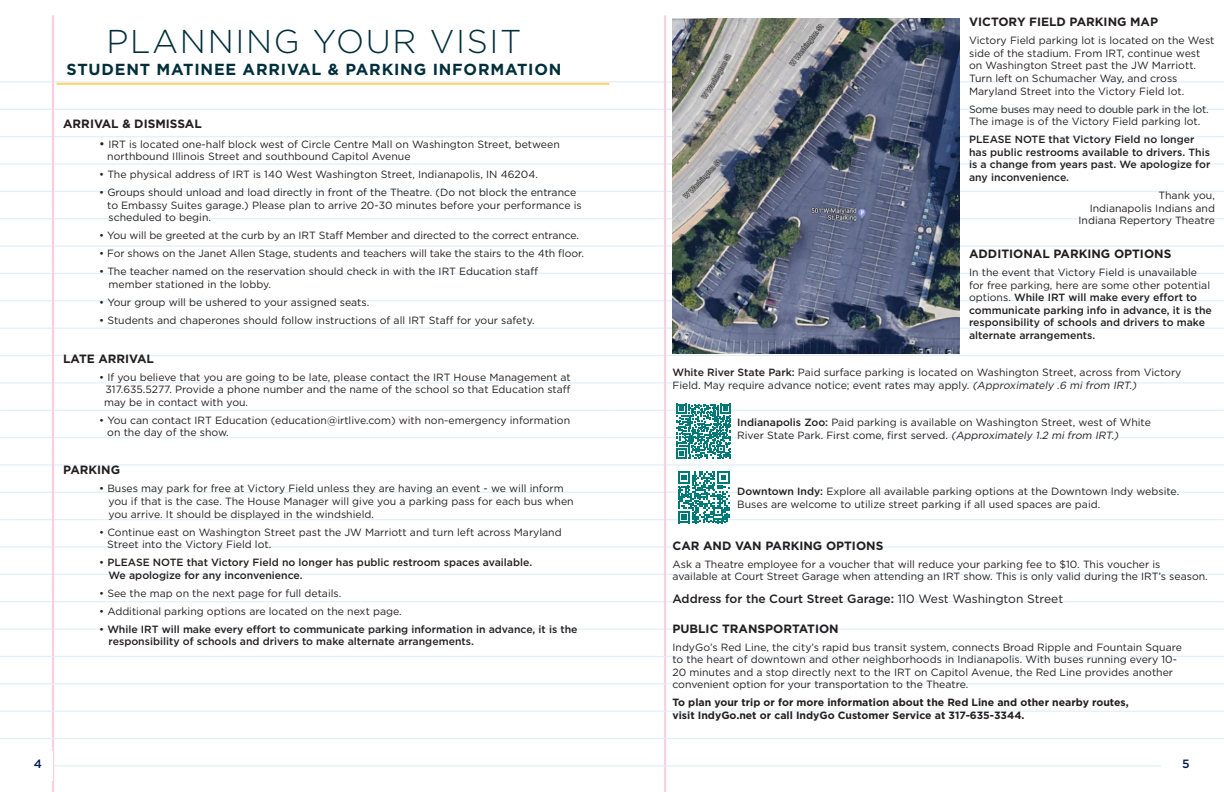
<style>
.page{position:relative;width:1224px;height:792px;background:#fff}
.page>*{position:absolute;margin:0;border:0;box-sizing:border-box;transform-origin:0 0}
.t1{font:300 33px "Gotham";letter-spacing:.05em;color:#002f3b}
.t2{font:700 16px "Gotham";letter-spacing:.05em;color:#002f3b}
.t3{font:700 12px "Gotham";color:#231f20}
.t4{font:500 12px "Gotham";color:#231f20}
.t5{font:500 12px "Gotham";color:#021851}
.t6{font:10.5px/12.6px "Gotham";color:#231f20}
.t7{font:500 10.5px/12.6px "Gotham";color:#231f20}
.t8{font:700 10.5px "Gotham";color:#231f20}
.t9{font:10.5px "Gotham";letter-spacing:-.02em;color:#231f20}
.s1{font-size:12px}
.s2{font-weight:400}
.s3{font-weight:500}
.s4{font-style:italic}
</style>
<div class="page">
<img style="left:0;top:15px;width:1224px;height:777px">
<img style="left:672px;top:19px;width:287px;height:334px">
<svg style="left:676px;top:404px;width:55px;height:54px"></svg>
<svg style="left:678px;top:471px;width:52px;height:52px"></svg>
<hr style="left:57px;top:83px;width:553px;height:2px;background:#ffd167">
<div style="left:0;top:751px;width:52px;height:30px;background:#fff"></div>
<div style="left:1161px;top:753px;width:63px;height:30px;background:#fff"></div>
<p class="t1" style="left:106px;top:21px;width:417px">PLANNING YOUR VISIT</p>
<p class="t2" style="left:67px;top:59px;width:496px">STUDENT MATINEE ARRIVAL &amp; PARKING INFORMATION</p>
<p class="t3" style="left:63px;top:115px;width:140px">ARRIVAL &amp; DISMISSAL</p>
<p class="t6" style="left:99px;top:137px;width:462px"><span class="s1">•</span> IRT is located one-half block west of Circle Centre Mall on Washington Street, between</p>
<p class="t6" style="left:107px;top:150px;width:305px">northbound Illinois Street and southbound Capitol Avenue</p>
<p class="t6" style="left:99px;top:168px;width:440px">• The physical address of IRT is 140 West Washington Street, Indianapolis, IN 46204.</p>
<p class="t6" style="left:99px;top:186px;width:479px">• Groups should unload and load directly in front of the Theatre. (Do not block the entrance</p>
<p class="t6" style="left:107px;top:199px;width:476px">to Embassy Suites garage.) Please plan to arrive 20-30 minutes before your performance is scheduled to begin.</p>
<p class="t6" style="left:99px;top:229px;width:481px">• You will be greeted at the curb by an IRT Staff Member and directed to the correct entrance.</p>
<p class="t6" style="left:99px;top:247px;width:486px">• For shows on the Janet Allen Stage, students and teachers will take the stairs to the 4th floor.</p>
<p class="t6" style="left:109px;top:265px;width:431px;text-indent:-9px">• The teacher named on the reservation should check in with the IRT Education staff member stationed in the lobby.</p>
<p class="t6" style="left:99px;top:296px;width:272px">• Your group will be ushered to your assigned seats.</p>
<p class="t6" style="left:99px;top:314px;width:437px">• Students and chaperones should follow instructions of all IRT Staff for your safety.</p>
<p class="t3" style="left:63px;top:350px;width:92px">LATE ARRIVAL</p>
<p class="t6" style="left:99px;top:370px;width:473px;text-align:center">• If you believe that you are going to be late, please contact the IRT House Management at<br>317.635.5277. Provide a phone number and the name of the school so that Education staff</p>
<p class="t6" style="left:104px;top:396px;width:146px">may be in contact with you.</p>
<p class="t6" style="left:107px;top:414px;width:464px;text-indent:-8px">• You can contact IRT Education (education@irtlive.com) with non-emergency information on the day of the show.</p>
<p class="t3" style="left:63px;top:462px;width:59px">PARKING</p>
<p class="t6" style="left:109px;top:482px;width:467px;text-indent:-9px">• Buses may park for free at Victory Field unless they are having an event - we will inform you if that is the case. The House Manager will give you a parking pass for each bus when you arrive. It should be displayed in the windshield.</p>
<p class="t6" style="left:99px;top:525px;width:464px">• Continue east on Washington Street past the JW Marriott and turn left across Maryland</p>
<p class="t6" style="left:107px;top:538px;width:166px">Street into the Victory Field lot.</p>
<p class="t7" style="left:99px;top:556px;width:435px"><span class="s2">•</span> PLEASE NOTE that Victory Field no longer has public restroom spaces available.</p>
<p class="t7" style="left:109px;top:569px;width:196px">We apologize for any inconvenience.</p>
<p class="t6" style="left:99px;top:587px;width:244px">• See the map on the next page for full details.</p>
<p class="t6" style="left:99px;top:605px;width:304px">• Additional parking options are located on the next page.</p>
<p class="t7" style="left:109px;top:623px;width:471px;text-indent:-9px"><span class="s2">•</span> While IRT will make every effort to communicate parking information in advance, it is the responsibility of schools and drivers to make alternate arrangements.</p>
<p class="t3" style="left:969px;top:14px;width:190px">VICTORY FIELD PARKING MAP</p>
<p class="t6" style="left:969px;top:34px;width:247px">Victory Field parking lot is located on the West side of the stadium. From IRT, continue west on Washington Street past the JW Marriott.<br>Turn left on Schumacher Way, and cross Maryland Street into the Victory Field lot.</p>
<p class="t9" style="left:969px;top:102px;width:241px">Some buses may need to double park in the lot.</p>
<p class="t6" style="left:969px;top:115px;width:233px">The image is of the Victory Field parking lot.</p>
<p class="t7" style="left:969px;top:133px;width:243px">PLEASE NOTE that Victory Field no longer has public restrooms available to drivers. This is a change from years past. We apologize for any inconvenience.</p>
<p class="t6" style="left:1159px;top:189px;width:58px">Thank you,</p>
<p class="t6" style="left:1079px;top:201px;width:138px;text-align:right">Indianapolis Indians and<br>Indiana Repertory Theatre</p>
<p class="t3" style="left:969px;top:246px;width:204px">ADDITIONAL PARKING OPTIONS</p>
<p class="t7" style="left:969px;top:266px;width:244px"><span class="s2">In the event that Victory Field is unavailable for free parking, here are some other potential options.</span> While IRT will make every effort to communicate parking info in advance, it is the responsibility of schools and drivers to make alternate arrangements.</p>
<p class="t6" style="left:672px;top:366px;width:511px"><span class="s3">White River State Park:</span> Paid surface parking is located on Washington Street, across from Victory<br>Field. May require advance notice; event rates may apply. <span class="s4">(Approximately .6 mi from IRT.)</span></p>
<p class="t6" style="left:737px;top:416px;width:415px"><span class="s3">Indianapolis Zoo:</span> Paid parking is available on Washington Street, west of White<br>River State Park. First come, first served. <span class="s4">(Approximately 1.2 mi from IRT.)</span></p>
<p class="t6" style="left:737px;top:485px;width:443px"><span class="s3">Downtown Indy:</span> Explore all available parking options at the Downtown Indy website.<br>Buses are welcome to utilize street parking if all used spaces are paid.</p>
<p class="t3" style="left:672px;top:538px;width:212px">CAR AND VAN PARKING OPTIONS</p>
<p class="t6" style="left:672px;top:558px;width:537px">Ask a Theatre employee for a voucher that will reduce your parking fee to $10. This voucher is available at Court Street Garage when attending an IRT show. This is only valid during the IRT’s season.</p>
<p class="t4" style="left:672px;top:591px;width:392px">Address for the Court Street Garage: <span class="s2">110 West Washington Street</span></p>
<p class="t3" style="left:672px;top:620px;width:168px">PUBLIC TRANSPORTATION</p>
<p class="t6" style="left:672px;top:640px;width:511px">IndyGo’s Red Line, the city’s rapid bus transit system, connects Broad Ripple and Fountain Square to the heart of downtown and other neighborhoods in Indianapolis. With buses running every 10- 20 minutes and a stop directly next to the IRT on Capitol Avenue, the Red Line provides another convenient option for your transportation to the Theatre.</p>
<p class="t8" style="left:672px;top:696px;width:458px">To plan your trip or for more information about the Red Line and other nearby routes,</p>
<p class="t8" style="left:672px;top:708px;width:354px">visit IndyGo.net or call IndyGo Customer Service at 317-635-3344.</p>
<p class="t5" style="left:34px;top:756px;width:10px">4</p>
<p class="t5" style="left:1182px;top:756px;width:9px">5</p>
</div>
